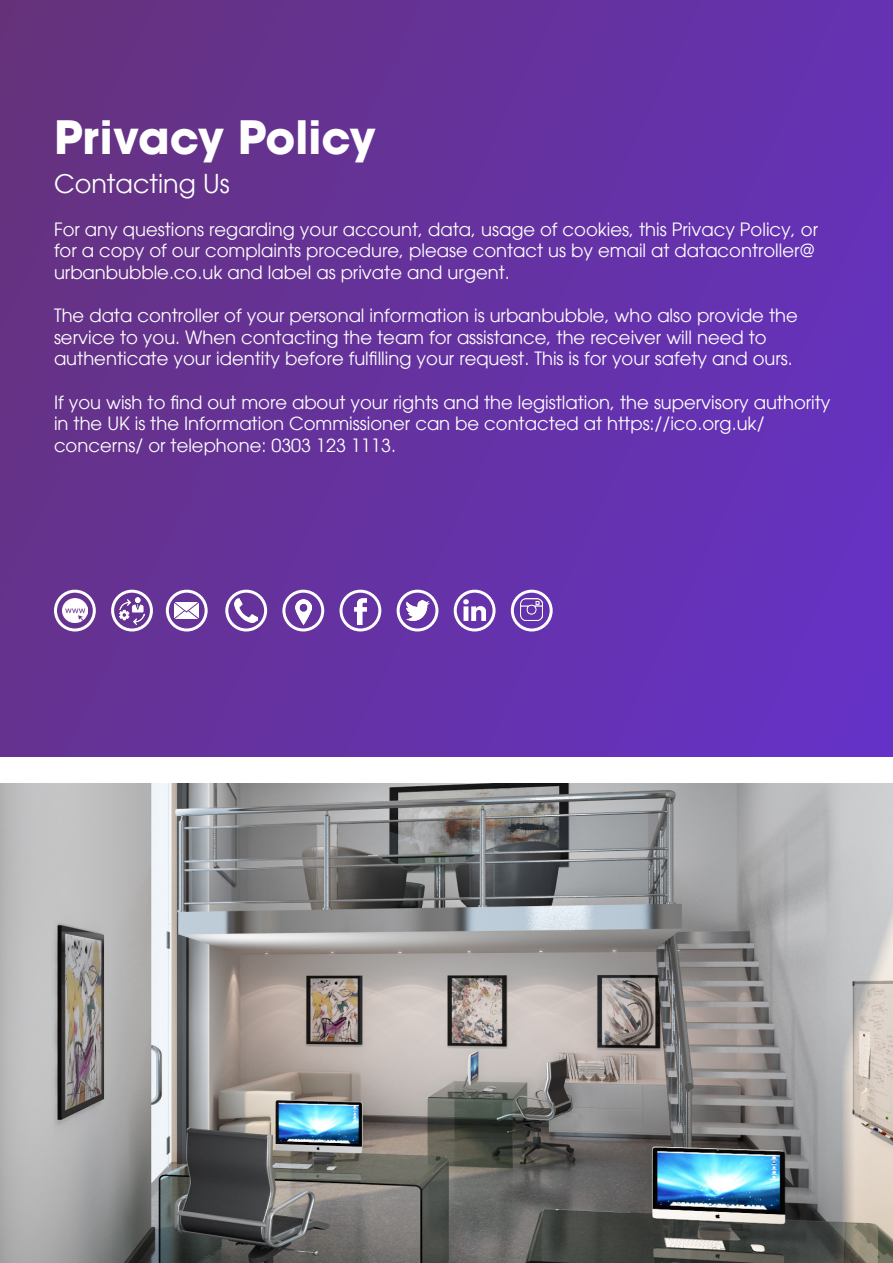
<style>
.page{position:relative;width:893px;height:1263px;background:#fff}
.page>*{position:absolute;margin:0;border:0;box-sizing:border-box;transform-origin:0 0}
.t1{font:700 45px "Avant Garde";color:#fff}
.t2{font:25.5px "Avant Garde";color:#fff}
.t3{font:18px/21.6px "Avant Garde";color:#fff}
</style>
<div class="page">
<div style="left:0;top:0;width:893px;height:757px;background:linear-gradient(to right,#663385,#6532be)"></div>
<img style="left:0;top:783px;width:893px;height:480px">
<img style="left:175px;top:602px;width:24px;height:17px">
<div style="left:166px;top:590px;width:42px;height:41px;border:3px solid #fff;border-radius:50%"></div>
<div style="left:54px;top:590px;width:42px;height:41px;border:3px solid #fff;border-radius:50%"></div>
<img style="left:63px;top:598px;width:24px;height:25px">
<div style="left:340px;top:590px;width:41px;height:41px;border:3px solid #fff;border-radius:50%"></div>
<img style="left:354px;top:598px;width:13px;height:27px">
<img style="left:405px;top:601px;width:25px;height:19px">
<div style="left:397px;top:590px;width:41px;height:41px;border:3px solid #fff;border-radius:50%"></div>
<img style="left:521px;top:598px;width:22px;height:23px">
<div style="left:511px;top:590px;width:42px;height:41px;border:3px solid #fff;border-radius:50%"></div>
<img style="left:295px;top:599px;width:17px;height:25px">
<div style="left:282px;top:590px;width:42px;height:41px;border:3px solid #fff;border-radius:50%"></div>
<div style="left:454px;top:590px;width:42px;height:41px;border:3px solid #fff;border-radius:50%"></div>
<img style="left:464px;top:599px;width:21px;height:21px">
<div style="left:111px;top:590px;width:42px;height:41px;border:3px solid #fff;border-radius:50%"></div>
<img style="left:120px;top:598px;width:24px;height:26px">
<div style="left:225px;top:590px;width:42px;height:41px;border:3px solid #fff;border-radius:50%"></div>
<img style="left:234px;top:599px;width:24px;height:23px">
<p class="t1" style="left:54px;top:108px;width:323px">Privacy Policy</p>
<p class="t2" style="left:54px;top:168px;width:177px">Contacting Us</p>
<p class="t3" style="left:54px;top:218px;width:766px">For any questions regarding your account, data, usage of cookies, this Privacy Policy, or for a copy of our complaints procedure, please contact us by email at datacontroller@ urbanbubble.co.uk and label as private and urgent.</p>
<p class="t3" style="left:54px;top:305px;width:745px">The data controller of your personal information is urbanbubble, who also provide the service to you. When contacting the team for assistance, the receiver will need to authenticate your identity before fulfilling your request. This is for your safety and ours.</p>
<p class="t3" style="left:54px;top:391px;width:778px">If you wish to find out more about your rights and the legistlation, the supervisory authority in the UK is the Information Commissioner can be contacted at https://ico.org.uk/ concerns/ or telephone: 0303 123 1113.</p>
</div>
